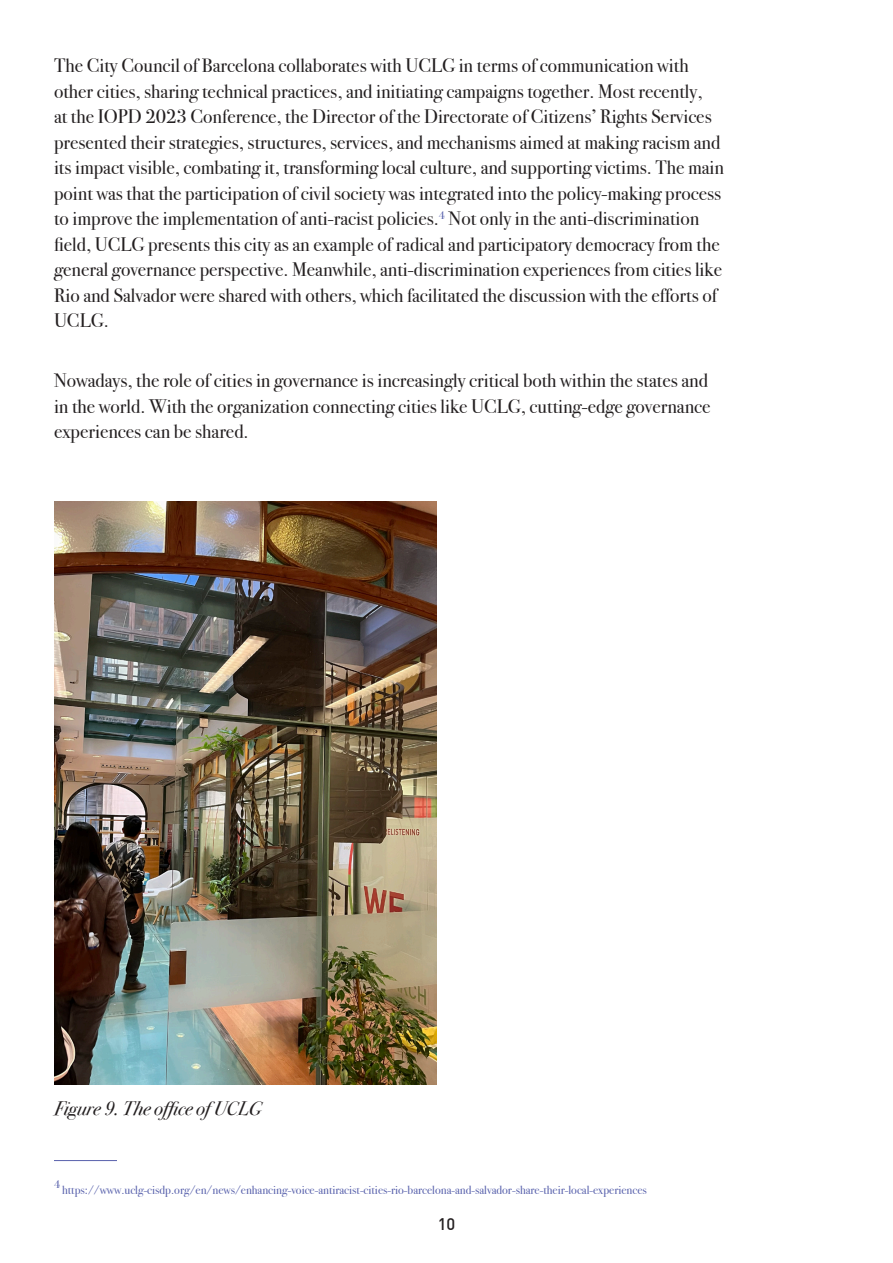
<style>
.page{position:relative;width:893px;height:1263px;background:#fff}
.page>*{position:absolute;margin:0;border:0;box-sizing:border-box;transform-origin:0 0}
.Paragraph_Style_1{font:19.5px/25.5px "Bodoni Svty Two ITCTT";color:#231f20}
.t1{font:italic 19.5px "Bodoni Svty Two ITCTT";color:#231f20}
.t2{font:500 16.5px "DIN";color:#231f20}
.t3{font:12px "Bodoni Svty Two ITCTT";color:#5861ac}
.t4{font:11.4px "Bodoni Svty Two ITCTT";color:#5861ac}
</style>
<div class="page">
<img style="left:54px;top:502px;width:382px;height:583px">
<hr style="left:54px;top:1160px;width:63px;height:1px;background:#5861ac">
<p class="Paragraph_Style_1" style="left:54px;top:51px;width:672px">The City Council of Barcelona collaborates with UCLG in terms of communication with other cities, sharing technical practices, and initiating campaigns together. Most recently,<br>at the IOPD 2023 Conference, the Director of the Directorate of Citizens’ Rights Services presented their strategies, structures, services, and mechanisms aimed at making racism and its impact visible, combating it, transforming local culture, and supporting victims. The main point was that the participation of civil society was integrated into the policy-making process to improve the implementation of anti-racist policies.<sup>4</sup> Not only in the anti-discrimination field, UCLG presents this city as an example of radical and participatory democracy from the general governance perspective. Meanwhile, anti-discrimination experiences from cities like Rio and Salvador were shared with others, which facilitated the discussion with the efforts of UCLG.</p>
<p class="Paragraph_Style_1" style="left:54px;top:366px;width:658px">Nowadays, the role of cities in governance is increasingly critical both within the states and in the world. With the organization connecting cities like UCLG, cutting-edge governance experiences can be shared.</p>
<p class="t1" style="left:54px;top:1091px;width:210px">Figure 9. The office of UCLG</p>
<p class="t4" style="left:54px;top:1174px;width:8px">4</p>
<p class="t3" style="left:62px;top:1180px;width:586px">https://www.uclg-cisdp.org/en/news/enhancing-voice-antiracist-cities-rio-barcelona-and-salvador-share-their-local-experiences</p>
<p class="t2" style="left:438px;top:1213px;width:19px">10</p>
</div>
